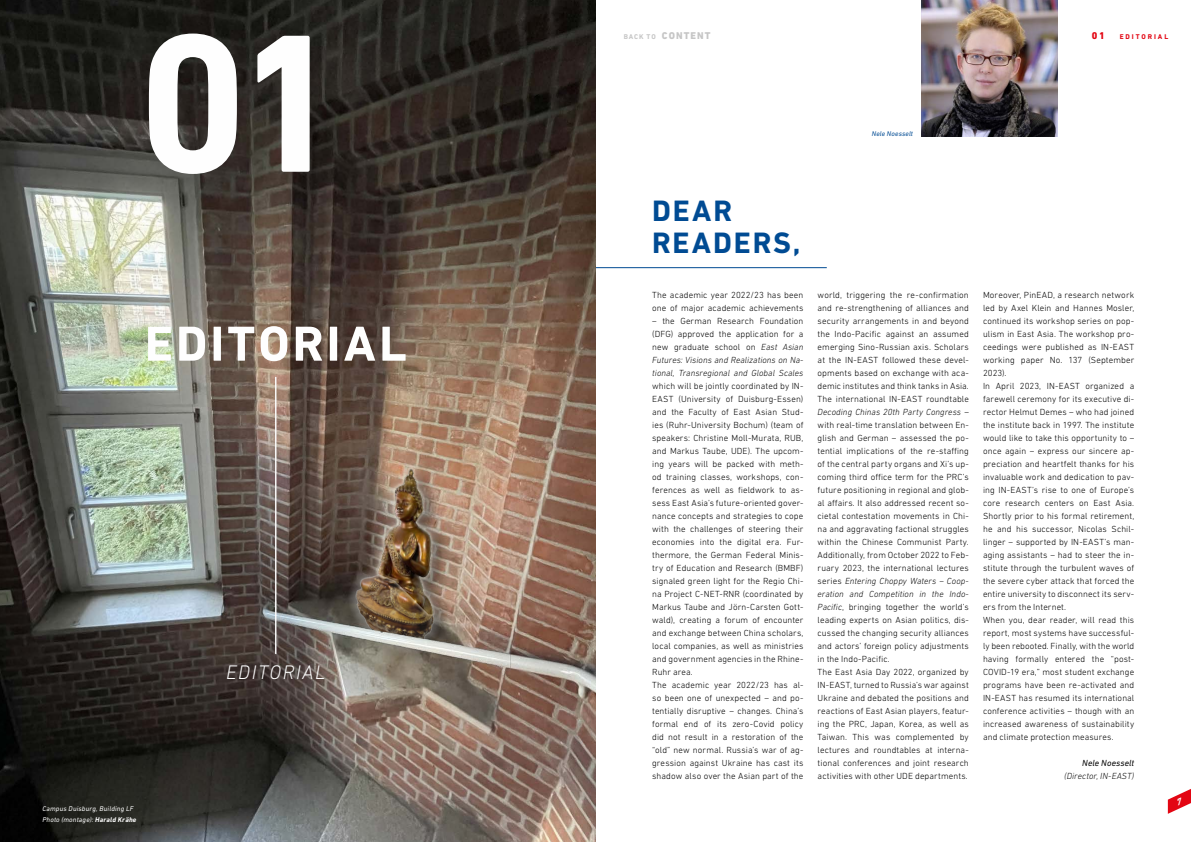
<style>
.page{position:relative;width:1191px;height:842px;background:#fff}
.page>*{position:absolute;margin:0;border:0;box-sizing:border-box;transform-origin:0 0}
.t1{font:700 200px "DIN Next LT Pro";color:#fff}
.t2{font:700 50px "DIN Next LT Pro";letter-spacing:.06em;color:#fff}
.t3{font:700 30px/32px "DIN Next LT Pro";letter-spacing:.065em;color:#004b93}
.t4{font:italic 300 20px "DIN Next LT Pro";letter-spacing:.07em;color:#fff}
.t5{font:800 10px "DIN Next LT Pro";letter-spacing:.115em;color:#c6c6c6}
.t6{font:800 10px "DIN Next LT Pro";color:#e30613}
.t7{font:300 9px/13px "DIN Next LT Pro";letter-spacing:.01em;color:#000}
.t8{font:italic 300 9px/13px "DIN Next LT Pro";letter-spacing:.005em;color:#000;text-align:justify}
.t9{font:italic 9px "DIN Next LT Pro";letter-spacing:.01em;color:#000}
.t10{font:italic 7px/11.2px "DIN Next LT Pro";letter-spacing:.02em;color:#fff}
.t11{font:italic 7px "DIN Next LT Pro";letter-spacing:.02em;color:#004b93}
.t12{font:700 7px "DIN Next LT Pro";letter-spacing:.27em;color:#e30613}
.s1{font-weight:700}
.s2{font-weight:700;font-size:7px}
.s3{font-style:normal}
.s4{font-style:italic}
</style>
<div class="page">
<hr style="left:595px;top:267px;width:231px;height:1px;background:#004b93">
<img style="left:0;top:0;width:595px;height:842px">
<img style="left:921px;top:0;width:136px;height:136px">
<hr style="left:275px;top:377px;width:1px;height:277px;background:#fff">
<svg style="left:335px;top:453px;width:117px;height:211px"></svg>
<img style="left:366px;top:459px;width:81px;height:155px">
<svg style="left:1167px;top:789px;width:24px;height:25px"></svg>
<h1 class="t1" style="left:137px;top:-13px;width:209px">01</h1>
<h2 class="t2" style="left:145px;top:314px;width:263px">EDITORIAL</h2>
<p class="t10" style="left:43px;top:803px;width:95px">Campus Duisburg, Building LF<br>Photo (montage): <span class="s1">Harald Krähe</span></p>
<h3 class="t4" style="left:226px;top:661px;width:100px">EDITORIAL</h3>
<p class="t5" style="left:624px;top:29px;width:88px"><span class="s2">BACK TO</span> CONTENT</p>
<p class="t6" style="left:1092px;top:29px;width:14px">01</p>
<p class="t12" style="left:1119px;top:32px;width:45px">EDITO RIAL</p>
<p class="t11" style="left:872px;top:130px;width:43px">Nele Noesselt</p>
<h3 class="t3" style="left:652px;top:195px;width:150px">DEAR<br>READERS,</h3>
<p class="t7" style="left:652px;top:289px;width:153px">The academic year 2022/23 has been one of major academic achievements</p>
<p class="t8" style="left:652px;top:315px;width:153px"><span class="s3">– the German Research Foundation (DFG) approved the application for a new graduate school on</span> East Asian Futures: Visions and Realizations on Na&shy;tional, Transregional and Global Scales</p>
<p class="t7" style="left:652px;top:380px;width:153px">which will be jointly coordinated by IN-EAST (University of Duisburg-Essen) and the Faculty of East Asian Stud&shy;ies (Ruhr-University Bochum) (team of speakers: Christine Moll-Murata, RUB, and Markus Taube, UDE). The upcom&shy;ing years will be packed with meth&shy;od training classes, workshops, con&shy;ferences as well as fieldwork to as&shy;sess East Asia’s future-oriented gover&shy;nance concepts and strategies to cope with the challenges of steering their economies into the digital era. Fur&shy;thermore, the German Federal Minis&shy;try of Education and Research (BMBF) signaled green light for the Regio Chi&shy;na Project C-NET-RNR (coordinated by Markus Taube and Jörn-Carsten Gott&shy;wald), creating a forum of encounter and exchange between China scholars, local companies, as well as ministries and government agencies in the Rhine-Ruhr area.<br>The academic year 2022/23 has al&shy;so been one of unexpected – and po&shy;tentially disruptive – changes. China’s formal end of its zero-Covid policy did not result in a restoration of the “old” new normal. Russia’s war of ag&shy;gression against Ukraine has cast its shadow also over the Asian part of the</p>
<p class="t7" style="left:817px;top:288px;width:153px">world, triggering the re-confirmation and re-strengthening of alliances and security arrangements in and beyond the Indo-Pacific against an assumed emerging Sino-Russian axis. Scholars at the IN-EAST followed these devel&shy;opments based on exchange with aca&shy;demic institutes and think tanks in Asia.<br>The international IN-EAST roundtable <span class="s4">Decoding Chinas 20th Party Congress</span> – with real-time translation between En&shy;glish and German – assessed the po&shy;tential implications of the re-staffing of the central party organs and Xi’s up&shy;coming third office term for the PRC’s future positioning in regional and glob&shy;al affairs. It also addressed recent so&shy;cietal contestation movements in Chi&shy;na and aggravating factional struggles within the Chinese Communist Party.<br>Additionally, from October 2022 to Feb&shy;ruary 2023, the international lectures series <span class="s4">Entering Choppy Waters – Coop&shy;eration and Competition in the Indo-Pacific</span>, bringing together the world’s leading experts on Asian politics, dis&shy;cussed the changing security alliances and actors’ foreign policy adjustments in the Indo-Pacific.<br>The East Asia Day 2022, organized by IN-EAST, turned to Russia’s war against Ukraine and debated the positions and reactions of East Asian players, featur&shy;ing the PRC, Japan, Korea, as well as Taiwan. This was complemented by lectures and roundtables at interna&shy;tional conferences and joint research activities with other UDE departments.</p>
<p class="t7" style="left:983px;top:288px;width:153px">Moreover, PinEAD, a research network led by Axel Klein and Hannes Mosler, continued its workshop series on pop&shy;ulism in East Asia. The workshop pro&shy;ceedings were published as IN-EAST working paper No. 137 (September 2023).<br>In April 2023, IN-EAST organized a farewell ceremony for its executive di&shy;rector Helmut Demes – who had joined the institute back in 1997. The institute would like to take this opportunity to – once again – express our sincere ap&shy;preciation and heartfelt thanks for his invaluable work and dedication to pav&shy;ing IN-EAST’s rise to one of Europe’s core research centers on East Asia.<br>Shortly prior to his formal retirement, he and his successor, Nicolas Schil&shy;linger – supported by IN-EAST’s man&shy;aging assistants – had to steer the in&shy;stitute through the turbulent waves of the severe cyber attack that forced the entire university to disconnect its serv&shy;ers from the Internet.<br>When you, dear reader, will read this report, most systems have successful&shy;ly been rebooted. Finally, with the world having formally entered the “post-COVID-19 era,” most student exchange programs have been re-activated and IN-EAST has resumed its international conference activities – though with an increased awareness of sustainability and climate protection measures.</p>
<p class="t9" style="left:1082px;top:758px;width:53px">Nele Noesselt</p>
<p class="t8" style="left:1064px;top:769px;width:71px">(Director, IN-EAST)</p>
</div>
